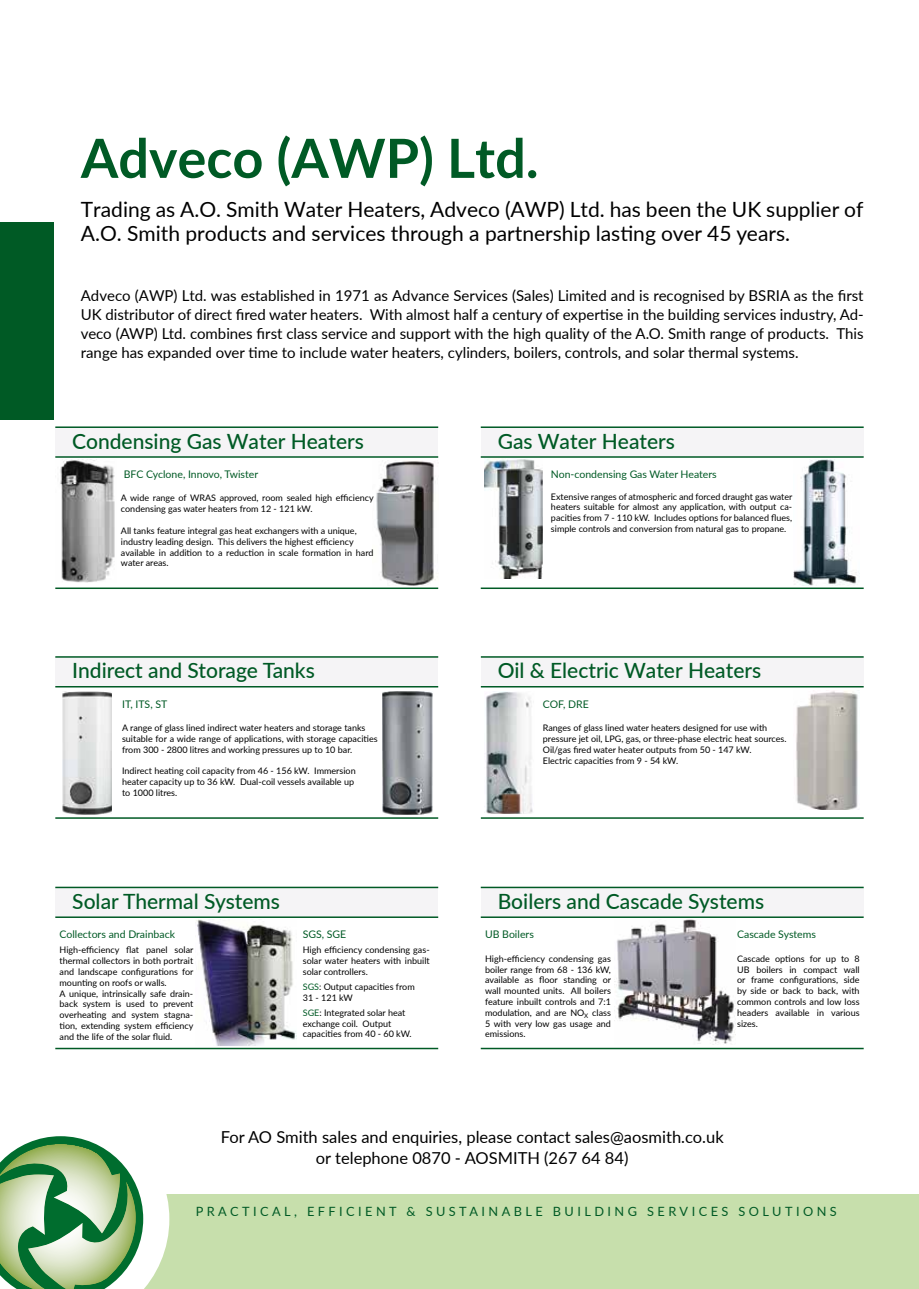
<style>
.page{position:relative;width:919px;height:1289px;background:#fff}
.page>*{position:absolute;margin:0;border:0;box-sizing:border-box;transform-origin:0 0}
.t1{font:700 54px "Lato";color:#005a25}
.t2{font:21px/24px "Lato";color:#000}
.t3{font:500 21px "Lato";color:#005a25}
.t4{font:16.5px/21px "Lato";color:#000;text-align:center}
.t5{font:15px/18.8px "Lato";color:#000;text-align:justify}
.t6{font:12.75px "Lato";letter-spacing:.27em;color:#005a25}
.t7{font:10.5px "Lato";color:#005a25}
.t8{font:9px/10.8px "Lato";color:#000}
.s1{color:#005a25}
</style>
<div class="page">
<div style="left:0;top:1194px;width:918px;height:94px;background:#c7dfac"></div>
<div style="left:0;top:223px;width:54px;height:197px;background:#005a25"></div>
<svg style="left:0;top:1136px;width:169px;height:152px"></svg>
<div style="left:480px;top:657px;width:383px;height:29px;background:#f5f4f6"></div>
<div style="left:480px;top:427px;width:383px;height:30px;background:#f5f4f6"></div>
<div style="left:55px;top:427px;width:383px;height:30px;background:#f5f4f6"></div>
<hr style="left:55px;top:426px;width:383px;height:2px;background:#005a25">
<hr style="left:55px;top:456px;width:383px;height:2px;background:#005a25">
<hr style="left:55px;top:587px;width:383px;height:2px;background:#005a25">
<hr style="left:480px;top:426px;width:383px;height:2px;background:#005a25">
<hr style="left:480px;top:456px;width:383px;height:2px;background:#005a25">
<hr style="left:480px;top:587px;width:383px;height:2px;background:#005a25">
<img style="left:60px;top:460px;width:55px;height:122px">
<img style="left:376px;top:460px;width:60px;height:125px">
<img style="left:486px;top:692px;width:47px;height:121px">
<img style="left:796px;top:691px;width:62px;height:118px">
<div style="left:55px;top:657px;width:383px;height:29px;background:#f5f4f6"></div>
<hr style="left:55px;top:656px;width:383px;height:1px;background:#005a25">
<hr style="left:55px;top:686px;width:383px;height:1px;background:#005a25">
<hr style="left:55px;top:817px;width:383px;height:1px;background:#005a25">
<img style="left:63px;top:691px;width:48px;height:123px">
<img style="left:383px;top:691px;width:50px;height:123px">
<div style="left:55px;top:887px;width:383px;height:30px;background:#f5f4f6"></div>
<hr style="left:55px;top:886px;width:383px;height:2px;background:#005a25">
<hr style="left:55px;top:916px;width:383px;height:2px;background:#005a25">
<hr style="left:55px;top:1047px;width:383px;height:2px;background:#005a25">
<img style="left:196px;top:919px;width:100px;height:126px">
<div style="left:480px;top:887px;width:383px;height:30px;background:#f5f4f6"></div>
<hr style="left:480px;top:886px;width:383px;height:2px;background:#005a25">
<hr style="left:480px;top:916px;width:383px;height:2px;background:#005a25">
<hr style="left:480px;top:1047px;width:383px;height:2px;background:#005a25">
<img style="left:614px;top:919px;width:121px;height:125px">
<hr style="left:481px;top:656px;width:382px;height:1px;background:#005a25">
<hr style="left:481px;top:686px;width:382px;height:1px;background:#005a25">
<hr style="left:481px;top:817px;width:382px;height:1px;background:#005a25">
<img style="left:793px;top:459px;width:64px;height:126px">
<img style="left:484px;top:459px;width:58px;height:120px">
<h1 class="t1" style="left:81px;top:118px;width:459px">Adveco (AWP) Ltd.</h1>
<h2 class="t2" style="left:81px;top:196px;width:784px">Trading as A.O. Smith Water Heaters, Adveco (AWP) Ltd. has been the UK supplier of<br>A.O. Smith products and services through a partnership lasting over 45 years.</h2>
<p class="t5" style="left:81px;top:286px;width:784px">Adveco (AWP) Ltd. was established in 1971 as Advance Services (Sales) Limited and is recognised by BSRIA as the first UK distributor of direct fired water heaters. With almost half a century of expertise in the building services industry, Ad&shy;veco (AWP) Ltd. combines first class service and support with the high quality of the A.O. Smith range of products. This range has expanded over time to include water heaters, cylinders, boilers, controls, and solar thermal systems.</p>
<h2 class="t3" style="left:72px;top:426px;width:293px">Condensing Gas Water Heaters</h2>
<h2 class="t3" style="left:497px;top:426px;width:179px">Gas Water Heaters</h2>
<p class="t7" style="left:551px;top:466px;width:167px">Non-condensing Gas Water Heaters</p>
<p class="t8" style="left:551px;top:490px;width:243px;text-align:justify">Extensive ranges of atmospheric and forced draught gas water heaters suitable for almost any application, with output ca&shy;pacities from 7 - 110 kW. Includes options for balanced flues, simple controls and conversion from natural gas to propane.</p>
<p class="t7" style="left:124px;top:466px;width:136px">BFC Cyclone, Innovo, Twister</p>
<p class="t8" style="left:121px;top:492px;width:254px">A wide range of WRAS approved, room sealed high efficiency condensing gas water heaters from 12 - 121 kW.</p>
<p class="t8" style="left:121px;top:525px;width:254px">All tanks feature integral gas heat exchangers with a unique, industry leading design. This delivers the highest efficiency available in addition to a reduction in scale formation in hard water areas.</p>
<h2 class="t3" style="left:72px;top:655px;width:244px">Indirect and Storage Tanks</h2>
<p class="t7" style="left:122px;top:696px;width:47px">IT, ITS, ST</p>
<p class="t8" style="left:122px;top:722px;width:257px">A range of glass lined indirect water heaters and storage tanks suitable for a wide range of applications, with storage capacities from 300 - 2800 litres and working pressures up to 10 bar.</p>
<p class="t8" style="left:122px;top:765px;width:235px">Indirect heating coil capacity from 46 - 156 kW. Immersion heater capacity up to 36 kW. Dual-coil vessels available up to 1000 litres.</p>
<h2 class="t3" style="left:72px;top:886px;width:209px">Solar Thermal Systems</h2>
<p class="t7" style="left:60px;top:926px;width:117px">Collectors and Drainback</p>
<p class="t8" style="left:60px;top:944px;width:135px">High-efficiency flat panel solar thermal collectors in both portrait and landscape configurations for mounting on roofs or walls.<br>A unique, intrinsically safe drain&shy;back system is used to prevent overheating and system stagna&shy;tion, extending system efficiency and the life of the solar fluid.</p>
<p class="t7" style="left:303px;top:926px;width:45px">SGS, SGE</p>
<p class="t8" style="left:303px;top:944px;width:128px;text-align:justify">High efficiency condensing gas&shy;solar water heaters with inbuilt solar controllers.</p>
<p class="t8" style="left:303px;top:980px;width:113px"><span class="s1">SGS</span>: Output capacities from<br>31 - 121 kW</p>
<p class="t8" style="left:303px;top:1006px;width:110px"><span class="s1">SGE</span>: Integrated solar heat exchange coil. Output capacities from 40 - 60 kW.</p>
<h2 class="t3" style="left:497px;top:655px;width:265px">Oil &amp; Electric Water Heaters</h2>
<p class="t7" style="left:543px;top:696px;width:47px">COF, DRE</p>
<p class="t8" style="left:543px;top:722px;width:245px">Ranges of glass lined water heaters designed for use with pressure jet oil, LPG, gas, or three-phase electric heat sources.<br>Oil/gas fired water heater outputs from 50 - 147 kW.<br>Electric capacities from 9 - 54 kW.</p>
<h2 class="t3" style="left:497px;top:886px;width:268px">Boilers and Cascade Systems</h2>
<p class="t7" style="left:485px;top:926px;width:50px">UB Boilers</p>
<p class="t8" style="left:485px;top:952px;width:127px;text-align:justify">High-efficiency condensing gas boiler range from 68 - 136 kW, available as floor standing or wall mounted units. All boilers feature inbuilt controls and 7:1 modulation, and are NO<sub>X</sub> class 5 with very low gas usage and emissions.</p>
<p class="t7" style="left:737px;top:926px;width:80px">Cascade Systems</p>
<p class="t8" style="left:737px;top:952px;width:124px;text-align:justify">Cascade options for up to 8<br>UB boilers in compact wall or frame configurations, side by side or back to back, with common controls and low loss headers available in various sizes.</p>
<h3 class="t4" style="left:221px;top:1125px;width:504px">For AO Smith sales and enquiries, please contact sales@aosmith.co.uk or telephone 0870 - AOSMITH (267 64 84)</h3>
<h3 class="t6" style="left:196px;top:1202px;width:642px">PRACTICAL, EFFICIENT &amp; SUSTAINABLE BUILDING SERVICES SOLUTIONS</h3>
</div>
